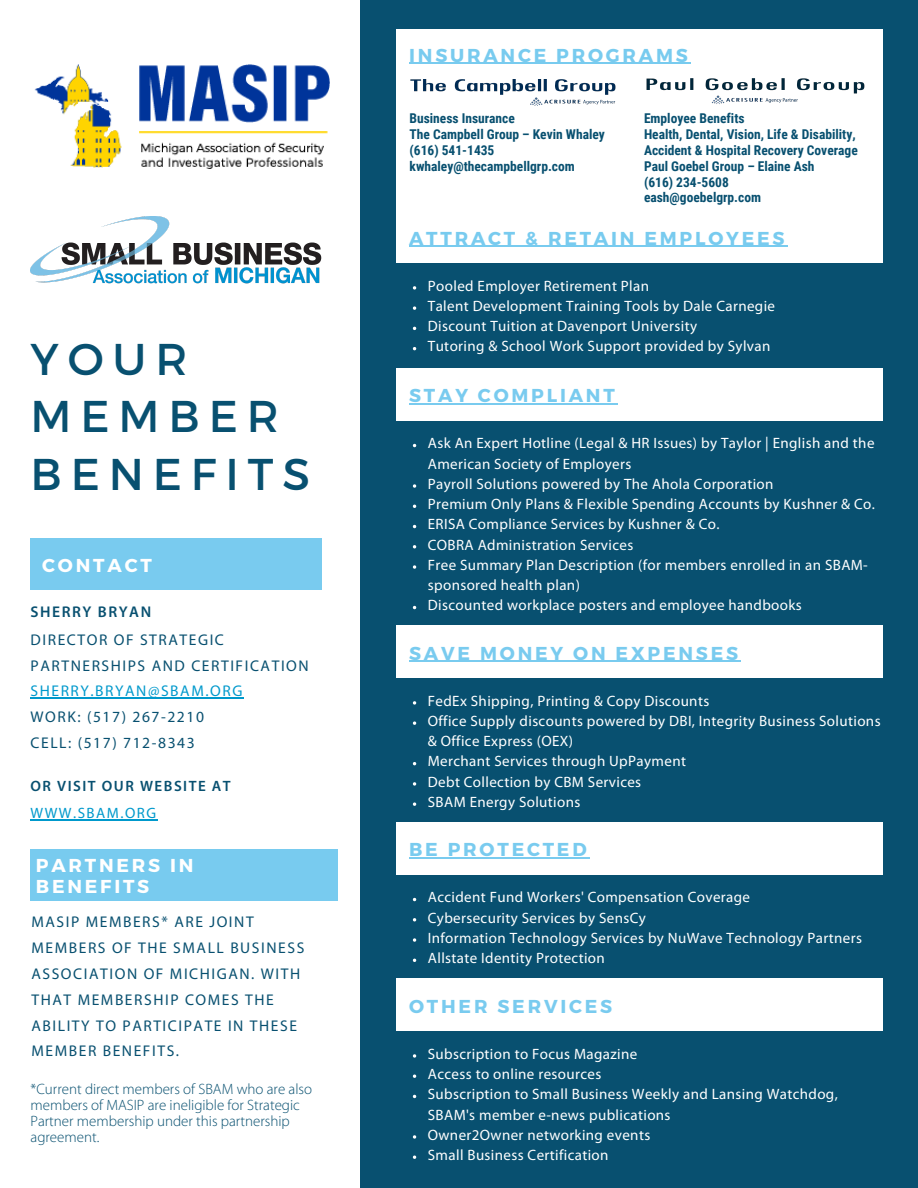
<style>
.page{position:relative;width:918px;height:1188px;background:#085070}
.page>*{position:absolute;margin:0;border:0;box-sizing:border-box;transform-origin:0 0}
.t1{font:44.4px/57.3px "Montserrat";letter-spacing:.2em;color:#085070}
.t2{font:700 18.75px "Montserrat";letter-spacing:.15em;color:#79cbef}
.t3{font:700 18.75px "Montserrat";letter-spacing:.15em;color:#78cbef}
.t4{font:700 18.75px/21.3px "Montserrat";letter-spacing:.15em;color:#fff}
.t5{font:15.6px/25.8px "Myriad Pro";letter-spacing:.1em;color:#085070}
.t6{font:15.6px "Myriad Pro";letter-spacing:.1em;color:#09c}
.t7{font:600 15.6px "Myriad Pro";letter-spacing:.1em;color:#085070}
.t8{font:15px/20.2px "Myriad Pro";letter-spacing:.025em;color:#fff}
.t9{font:300 15px/15.8px "Myriad Pro";color:#085070}
.t10{font:600 15px "Myriad Pro";letter-spacing:.1em;color:#085070}
.t11{font:15px "Myriad Pro";letter-spacing:.1em;color:#09c}
.t12{font:700 13.5px/15.9px "Roboto Condensed";color:#085070}
</style>
<div class="page">
<div style="left:397px;top:29px;width:486px;height:184px;background:#fff"></div>
<div style="left:0;top:0;width:359px;height:1188px;background:#fff"></div>
<img style="left:34px;top:64px;width:296px;height:105px">
<img style="left:410px;top:79px;width:206px;height:27px">
<img style="left:646px;top:78px;width:219px;height:26px">
<hr style="left:409px;top:63px;width:282px;height:1px;background:#78cbef">
<img style="left:31px;top:217px;width:291px;height:66px">
<div style="left:397px;top:368px;width:486px;height:52px;background:#fff"></div>
<div style="left:397px;top:626px;width:486px;height:51px;background:#fff"></div>
<div style="left:397px;top:822px;width:486px;height:52px;background:#fff"></div>
<svg style="left:413px;top:484px;width:3px;height:4px"></svg>
<svg style="left:413px;top:565px;width:3px;height:4px"></svg>
<hr style="left:409px;top:403px;width:209px;height:2px;background:#79cbef">
<svg style="left:413px;top:938px;width:3px;height:4px"></svg>
<hr style="left:409px;top:857px;width:180px;height:2px;background:#79cbef">
<div style="left:31px;top:850px;width:307px;height:50px;background:#78cbef"></div>
<div style="left:31px;top:538px;width:291px;height:52px;background:#79cbef"></div>
<hr style="left:31px;top:698px;width:213px;height:1px;background:#09c">
<hr style="left:31px;top:820px;width:127px;height:1px;background:#09c">
<div style="left:397px;top:979px;width:486px;height:52px;background:#fff"></div>
<svg style="left:413px;top:1054px;width:3px;height:4px"></svg>
<svg style="left:413px;top:1135px;width:3px;height:4px"></svg>
<svg style="left:413px;top:701px;width:3px;height:4px"></svg>
<svg style="left:413px;top:721px;width:3px;height:4px"></svg>
<svg style="left:413px;top:782px;width:3px;height:4px"></svg>
<svg style="left:413px;top:802px;width:3px;height:4px"></svg>
<hr style="left:409px;top:661px;width:332px;height:1px;background:#79cbef">
<div style="left:397px;top:211px;width:486px;height:51px;background:#fff"></div>
<svg style="left:413px;top:286px;width:3px;height:4px"></svg>
<svg style="left:413px;top:306px;width:3px;height:4px"></svg>
<hr style="left:409px;top:246px;width:378px;height:1px;background:#78cbef">
<h1 class="t1" style="left:31px;top:328px;width:281px">YOUR<br>MEMBER<br>BENEFITS</h1>
<p class="t4" style="left:42px;top:553px;width:111px">CONTACT</p>
<p class="t7" style="left:31px;top:605px;width:122px">SHERRY BRYAN</p>
<p class="t5" style="left:31px;top:628px;width:280px">DIRECTOR OF STRATEGIC<br>PARTNERSHIPS AND CERTIFICATION</p>
<p class="t6" style="left:31px;top:685px;width:213px">SHERRY.BRYAN@SBAM.ORG</p>
<p class="t5" style="left:31px;top:706px;width:175px">WORK: (517) 267-2210<br>CELL: (517) 712-8343</p>
<p class="t10" style="left:31px;top:780px;width:202px">OR VISIT OUR WEBSITE AT</p>
<p class="t11" style="left:31px;top:807px;width:127px">WWW.SBAM.ORG</p>
<p class="t4" style="left:36px;top:853px;width:159px">PARTNERS IN<br>BENEFITS</p>
<p class="t5" style="left:31px;top:910px;width:274px">MASIP MEMBERS* ARE JOINT<br>MEMBERS OF THE SMALL BUSINESS<br>ASSOCIATION OF MICHIGAN. WITH<br>THAT MEMBERSHIP COMES THE<br>ABILITY TO PARTICIPATE IN THESE<br>MEMBER BENEFITS.</p>
<p class="t9" style="left:31px;top:1083px;width:283px">*Current direct members of SBAM who are also members of MASIP are ineligible for Strategic Partner membership under this partnership agreement.</p>
<p class="t3" style="left:409px;top:43px;width:280px">INSURANCE PROGRAMS</p>
<p class="t12" style="left:410px;top:110px;width:197px">Business Insurance<br>The Campbell Group – Kevin Whaley (616) 541-1435 kwhaley@thecampbellgrp.com</p>
<p class="t12" style="left:644px;top:110px;width:215px">Employee Benefits<br>Health, Dental, Vision, Life &amp; Disability,<br>Accident &amp; Hospital Recovery Coverage<br>Paul Goebel Group – Elaine Ash<br>(616) 234-5608<br>eash@goebelgrp.com</p>
<p class="t3" style="left:409px;top:226px;width:377px">ATTRACT &amp; RETAIN EMPLOYEES</p>
<p class="t8" style="left:428px;top:277px;width:349px">Pooled Employer Retirement Plan<br>Talent Development Training Tools by Dale Carnegie Discount Tuition at Davenport University<br>Tutoring &amp; School Work Support provided by Sylvan</p>
<p class="t2" style="left:409px;top:383px;width:207px">STAY COMPLIANT</p>
<p class="t8" style="left:428px;top:434px;width:449px">Ask An Expert Hotline (Legal &amp; HR Issues) by Taylor | English and the American Society of Employers<br>Payroll Solutions powered by The Ahola Corporation<br>Premium Only Plans &amp; Flexible Spending Accounts by Kushner &amp; Co.<br>ERISA Compliance Services by Kushner &amp; Co.<br>COBRA Administration Services<br>Free Summary Plan Description (for members enrolled in an SBAM&shy;sponsored health plan)<br>Discounted workplace posters and employee handbooks</p>
<p class="t2" style="left:409px;top:641px;width:330px">SAVE MONEY ON EXPENSES</p>
<p class="t8" style="left:428px;top:692px;width:454px">FedEx Shipping, Printing &amp; Copy Discounts<br>Office Supply discounts powered by DBI, Integrity Business Solutions &amp; Office Express (OEX)<br>Merchant Services through UpPayment<br>Debt Collection by CBM Services<br>SBAM Energy Solutions</p>
<p class="t2" style="left:409px;top:837px;width:179px">BE PROTECTED</p>
<p class="t8" style="left:428px;top:888px;width:436px">Accident Fund Workers' Compensation Coverage<br>Cybersecurity Services by SensCy<br>Information Technology Services by NuWave Technology Partners Allstate Identity Protection</p>
<p class="t2" style="left:409px;top:994px;width:205px">OTHER SERVICES</p>
<p class="t8" style="left:428px;top:1045px;width:411px">Subscription to Focus Magazine<br>Access to online resources<br>Subscription to Small Business Weekly and Lansing Watchdog, SBAM's member e-news publications<br>Owner2Owner networking events<br>Small Business Certification</p>
</div>
